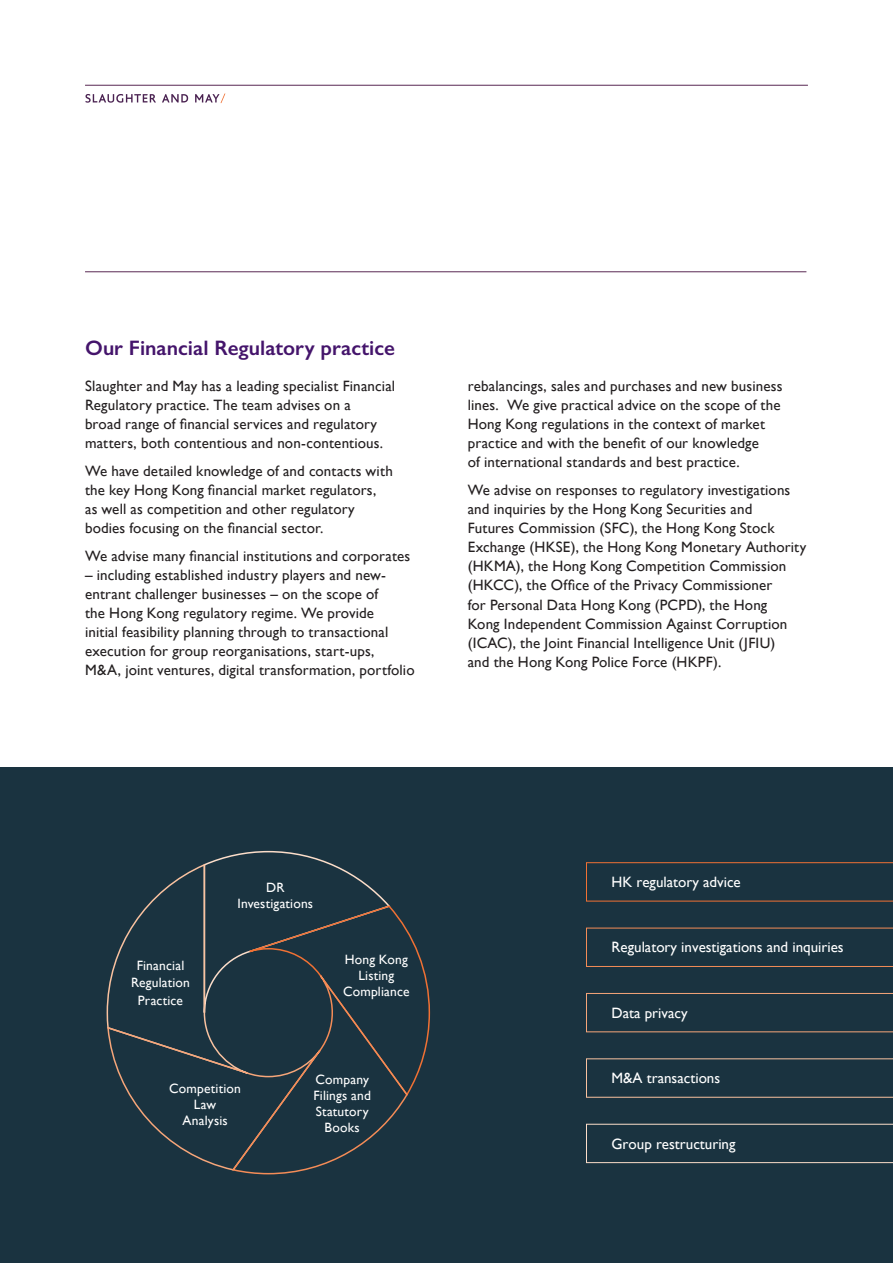
<style>
.page{position:relative;width:893px;height:1263px;background:#fff}
.page>*{position:absolute;margin:0;border:0;box-sizing:border-box;transform-origin:0 0}
.t1{font:600 21px "Gill Sans";color:#44146b}
.t2{font:15px/19px "Gill Sans";letter-spacing:.01em;color:#231f20}
.t3{font:15px "Gill Sans";color:#fff}
.t4{font:13.5px/16.2px "Gill Sans";letter-spacing:.015em;color:#fff;text-align:center}
</style>
<div class="page">
<hr style="left:85px;top:271px;width:721px;height:1px;background:#592853">
<hr style="left:85px;top:85px;width:723px;height:1px;background:#592853">
<svg style="left:85px;top:94px;width:71px;height:9px"></svg>
<svg style="left:162px;top:94px;width:26px;height:8px"></svg>
<svg style="left:195px;top:94px;width:30px;height:9px"></svg>
<div style="left:0;top:767px;width:893px;height:496px;background:#1a3340"></div>
<svg style="left:106px;top:850px;width:325px;height:325px"></svg>
<svg style="left:586px;top:927px;width:307px;height:40px"></svg>
<svg style="left:586px;top:993px;width:307px;height:39px"></svg>
<svg style="left:586px;top:1058px;width:307px;height:40px"></svg>
<svg style="left:586px;top:1123px;width:307px;height:40px"></svg>
<svg style="left:586px;top:862px;width:307px;height:40px"></svg>
<h1 class="t1" style="left:85px;top:335px;width:311px">Our Financial Regulatory practice</h1>
<p class="t2" style="left:85px;top:376px;width:312px">Slaughter and May has a leading specialist Financial Regulatory practice. The team advises on a<br>broad range of financial services and regulatory matters, both contentious and non-contentious.</p>
<p class="t2" style="left:85px;top:461px;width:309px">We have detailed knowledge of and contacts with the key Hong Kong financial market regulators,<br>as well as competition and other regulatory bodies focusing on the financial sector.</p>
<p class="t2" style="left:85px;top:546px;width:327px">We advise many financial institutions and corporates</p>
<p class="t2" style="left:85px;top:565px;width:331px">– including established industry players and new&shy;entrant challenger businesses – on the scope of<br>the Hong Kong regulatory regime. We provide<br>initial feasibility planning through to transactional execution for group reorganisations, start-ups,<br>M&amp;A, joint ventures, digital transformation, portfolio</p>
<p class="t2" style="left:468px;top:376px;width:316px">rebalancings, sales and purchases and new business lines. We give practical advice on the scope of the Hong Kong regulations in the context of market practice and with the benefit of our knowledge<br>of international standards and best practice.</p>
<p class="t2" style="left:468px;top:480px;width:340px">We advise on responses to regulatory investigations and inquiries by the Hong Kong Securities and<br>Futures Commission (SFC), the Hong Kong Stock Exchange (HKSE), the Hong Kong Monetary Authority (HKMA), the Hong Kong Competition Commission (HKCC), the Office of the Privacy Commissioner<br>for Personal Data Hong Kong (PCPD), the Hong<br>Kong Independent Commission Against Corruption (ICAC), the Joint Financial Intelligence Unit (JFIU)<br>and the Hong Kong Police Force (HKPF).</p>
<p class="t4" style="left:131px;top:957px;width:60px">Financial<br>Regulation</p>
<p class="t4" style="left:138px;top:992px;width:47px">Practice</p>
<p class="t4" style="left:237px;top:879px;width:77px">DR<br>Investigations</p>
<p class="t3" style="left:611px;top:873px;width:131px">HK regulatory advice</p>
<p class="t3" style="left:611px;top:938px;width:234px">Regulatory investigations and inquiries</p>
<p class="t4" style="left:343px;top:951px;width:68px">Hong Kong<br>Listing<br>Compliance</p>
<p class="t3" style="left:611px;top:1004px;width:78px">Data privacy</p>
<p class="t4" style="left:169px;top:1080px;width:73px">Competition<br>Law<br>Analysis</p>
<p class="t4" style="left:313px;top:1071px;width:59px">Company<br>Filings and<br>Statutory<br>Books</p>
<p class="t3" style="left:611px;top:1069px;width:110px">M&amp;A transactions</p>
<p class="t3" style="left:611px;top:1135px;width:126px">Group restructuring</p>
</div>
